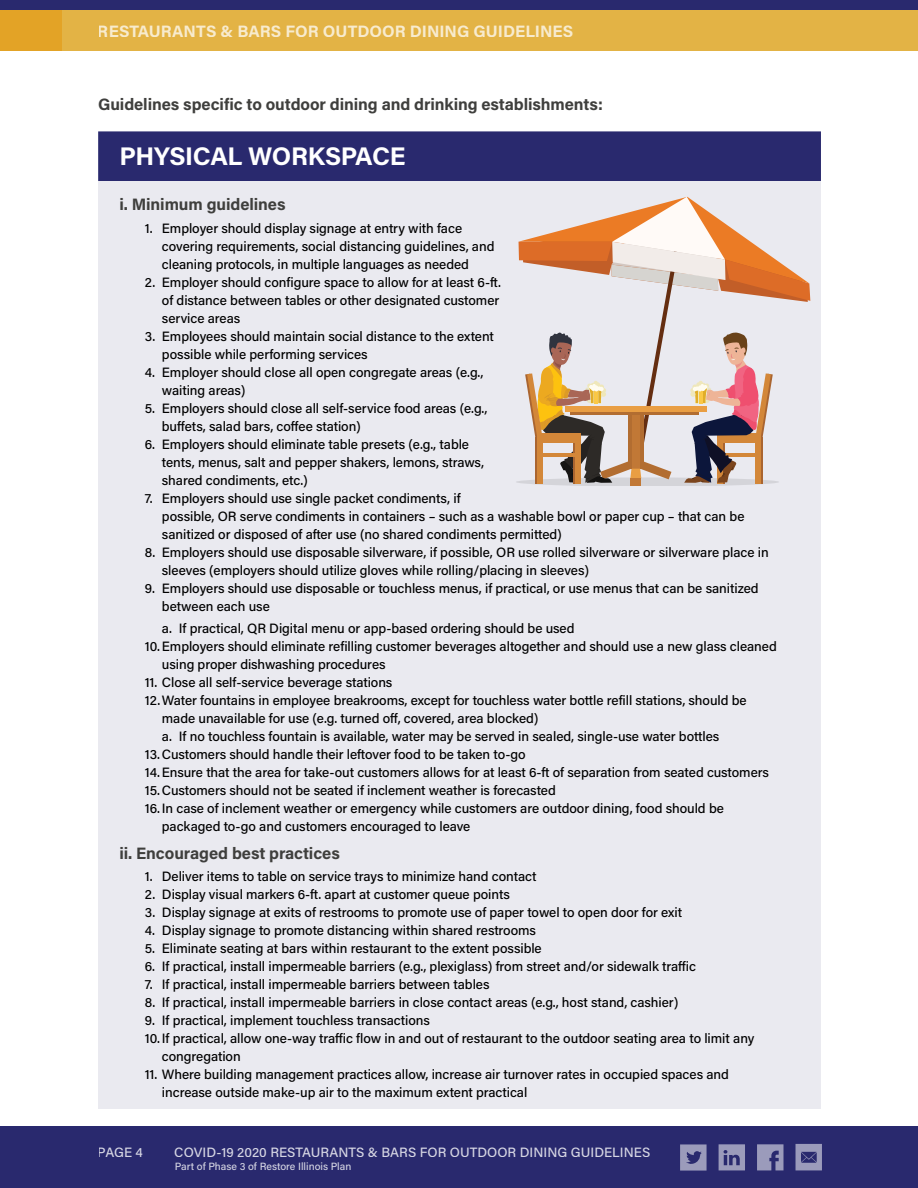
<style>
.page{position:relative;width:918px;height:1188px;background:#fff}
.page>*{position:absolute;margin:0;border:0;box-sizing:border-box;transform-origin:0 0}
.t1{font:700 25.5px "Acumin Pro";letter-spacing:-.02em;color:#fff}
.t2{font:700 16.5px "Acumin Pro";letter-spacing:-.005em;color:#3f3f3d}
.t3{font:700 16.5px "Acumin Pro";color:#fff}
.t4{font:500 13.5px/18px "Acumin Pro";letter-spacing:-.005em;color:#000}
.t5{font:500 13.5px "Acumin Pro";letter-spacing:.005em;color:#fff}
.t6{font:500 10.5px "Acumin Pro";color:#fff}
</style>
<div class="page">
<div style="left:98px;top:131px;width:723px;height:51px;background:#29296e"></div>
<div style="left:98px;top:181px;width:723px;height:34px;background:#eaeaf0"></div>
<div style="left:98px;top:210px;width:723px;height:71px;background:#eaeaf0"></div>
<div style="left:98px;top:264px;width:723px;height:71px;background:#eaeaf0"></div>
<div style="left:98px;top:318px;width:723px;height:53px;background:#eaeaf0"></div>
<div style="left:98px;top:354px;width:723px;height:53px;background:#eaeaf0"></div>
<div style="left:98px;top:390px;width:723px;height:53px;background:#eaeaf0"></div>
<div style="left:98px;top:426px;width:723px;height:71px;background:#eaeaf0"></div>
<div style="left:98px;top:480px;width:723px;height:71px;background:#eaeaf0"></div>
<div style="left:98px;top:534px;width:723px;height:53px;background:#eaeaf0"></div>
<div style="left:98px;top:570px;width:723px;height:53px;background:#eaeaf0"></div>
<div style="left:98px;top:610px;width:723px;height:35px;background:#eaeaf0"></div>
<div style="left:98px;top:628px;width:723px;height:53px;background:#eaeaf0"></div>
<div style="left:98px;top:664px;width:723px;height:35px;background:#eaeaf0"></div>
<div style="left:98px;top:682px;width:723px;height:53px;background:#eaeaf0"></div>
<div style="left:98px;top:718px;width:723px;height:35px;background:#eaeaf0"></div>
<div style="left:98px;top:736px;width:723px;height:35px;background:#eaeaf0"></div>
<div style="left:98px;top:754px;width:723px;height:35px;background:#eaeaf0"></div>
<div style="left:98px;top:772px;width:723px;height:35px;background:#eaeaf0"></div>
<div style="left:98px;top:790px;width:723px;height:53px;background:#eaeaf0"></div>
<div style="left:98px;top:830px;width:723px;height:33px;background:#eaeaf0"></div>
<div style="left:98px;top:859px;width:723px;height:34px;background:#eaeaf0"></div>
<div style="left:98px;top:877px;width:723px;height:34px;background:#eaeaf0"></div>
<div style="left:98px;top:895px;width:723px;height:34px;background:#eaeaf0"></div>
<div style="left:98px;top:913px;width:723px;height:34px;background:#eaeaf0"></div>
<div style="left:98px;top:931px;width:723px;height:34px;background:#eaeaf0"></div>
<div style="left:98px;top:949px;width:723px;height:34px;background:#eaeaf0"></div>
<div style="left:98px;top:967px;width:723px;height:34px;background:#eaeaf0"></div>
<div style="left:98px;top:985px;width:723px;height:34px;background:#eaeaf0"></div>
<div style="left:98px;top:1003px;width:723px;height:34px;background:#eaeaf0"></div>
<div style="left:98px;top:1021px;width:723px;height:52px;background:#eaeaf0"></div>
<div style="left:98px;top:1057px;width:723px;height:52px;background:#eaeaf0"></div>
<svg style="left:516px;top:477px;width:263px;height:9px"></svg>
<div style="left:630px;top:478px;width:11px;height:7px;background:#c17836"></div>
<svg style="left:519px;top:197px;width:291px;height:286px"></svg>
<div style="left:0;top:0;width:918px;height:10px;background:#29296e"></div>
<div style="left:0;top:10px;width:918px;height:41px;background:#e3b345"></div>
<div style="left:0;top:10px;width:61px;height:41px;background:#e3a326"></div>
<div style="left:0;top:1127px;width:918px;height:61px;background:#29296e"></div>
<svg style="left:680px;top:1144px;width:27px;height:27px"></svg>
<svg style="left:757px;top:1144px;width:26px;height:26px"></svg>
<svg style="left:719px;top:1144px;width:26px;height:26px"></svg>
<svg style="left:796px;top:1144px;width:26px;height:26px"></svg>
<p class="t3" style="left:98px;top:19px;width:477px">RESTAURANTS &amp; BARS FOR OUTDOOR DINING GUIDELINES</p>
<p class="t2" style="left:98px;top:93px;width:506px">Guidelines specific to outdoor dining and drinking establishments:</p>
<h1 class="t1" style="left:119px;top:139px;width:288px">PHYSICAL WORKSPACE</h1>
<p class="t2" style="left:119px;top:193px;width:168px">i. Minimum guidelines</p>
<p class="t4" style="left:162px;top:218px;width:334px;text-indent:-17px">1. Employer should display signage at entry with face covering requirements, social distancing guidelines, and cleaning protocols, in multiple languages as needed</p>
<p class="t4" style="left:162px;top:272px;width:341px;text-indent:-17px">2. Employer should configure space to allow for at least 6-ft. of distance between tables or other designated customer service areas</p>
<p class="t4" style="left:162px;top:326px;width:334px;text-indent:-17px">3. Employees should maintain social distance to the extent possible while performing services</p>
<p class="t4" style="left:162px;top:362px;width:323px;text-indent:-17px">4. Employer should close all open congregate areas (e.g., waiting areas)</p>
<p class="t4" style="left:162px;top:398px;width:327px;text-indent:-17px">5. Employers should close all self-service food areas (e.g., buffets, salad bars, coffee station)</p>
<p class="t4" style="left:162px;top:434px;width:324px;text-indent:-17px">6. Employers should eliminate table presets (e.g., table tents, menus, salt and pepper shakers, lemons, straws, shared condiments, etc.)</p>
<p class="t4" style="left:162px;top:488px;width:584px;text-indent:-17px">7. Employers should use single packet condiments, if<br>possible, OR serve condiments in containers – such as a washable bowl or paper cup – that can be sanitized or disposed of after use (no shared condiments permitted)</p>
<p class="t4" style="left:162px;top:542px;width:608px;text-indent:-17px">8. Employers should use disposable silverware, if possible, OR use rolled silverware or silverware place in sleeves (employers should utilize gloves while rolling/placing in sleeves)</p>
<p class="t4" style="left:162px;top:578px;width:598px;text-indent:-17px">9. Employers should use disposable or touchless menus, if practical, or use menus that can be sanitized between each use</p>
<p class="t4" style="left:162px;top:619px;width:414px">a. If practical, QR Digital menu or app-based ordering should be used</p>
<p class="t4" style="left:145px;top:637px;width:633px">10.Employers should eliminate refilling customer beverages altogether and should use a new glass cleaned</p>
<p class="t4" style="left:162px;top:655px;width:225px">using proper dishwashing procedures</p>
<p class="t4" style="left:145px;top:673px;width:249px">11. Close all self-service beverage stations</p>
<p class="t4" style="left:145px;top:691px;width:603px">12.Water fountains in employee breakrooms, except for touchless water bottle refill stations, should be</p>
<p class="t4" style="left:162px;top:709px;width:378px">made unavailable for use (e.g. turned off, covered, area blocked)</p>
<p class="t4" style="left:162px;top:727px;width:559px">a. If no touchless fountain is available, water may be served in sealed, single-use water bottles</p>
<p class="t4" style="left:145px;top:745px;width:382px">13.Customers should handle their leftover food to be taken to-go</p>
<p class="t4" style="left:145px;top:763px;width:626px">14.Ensure that the area for take-out customers allows for at least 6-ft of separation from seated customers</p>
<p class="t4" style="left:145px;top:781px;width:412px">15.Customers should not be seated if inclement weather is forecasted</p>
<p class="t4" style="left:145px;top:799px;width:581px">16.In case of inclement weather or emergency while customers are outdoor dining, food should be</p>
<p class="t4" style="left:162px;top:817px;width:310px">packaged to-go and customers encouraged to leave</p>
<p class="t2" style="left:119px;top:842px;width:222px">ii. Encouraged best practices</p>
<p class="t4" style="left:145px;top:867px;width:393px">1. Deliver items to table on service trays to minimize hand contact</p>
<p class="t4" style="left:145px;top:885px;width:366px">2. Display visual markers 6-ft. apart at customer queue points</p>
<p class="t4" style="left:145px;top:903px;width:539px">3. Display signage at exits of restrooms to promote use of paper towel to open door for exit</p>
<p class="t4" style="left:145px;top:921px;width:393px">4. Display signage to promote distancing within shared restrooms</p>
<p class="t4" style="left:145px;top:939px;width:398px">5. Eliminate seating at bars within restaurant to the extent possible</p>
<p class="t4" style="left:145px;top:957px;width:553px">6. If practical, install impermeable barriers (e.g., plexiglass) from street and/or sidewalk traffic</p>
<p class="t4" style="left:145px;top:975px;width:346px">7. If practical, install impermeable barriers between tables</p>
<p class="t4" style="left:145px;top:993px;width:535px">8. If practical, install impermeable barriers in close contact areas (e.g., host stand, cashier)</p>
<p class="t4" style="left:145px;top:1011px;width:286px">9. If practical, implement touchless transactions</p>
<p class="t4" style="left:162px;top:1029px;width:594px;text-indent:-17px">10. If practical, allow one-way traffic flow in and out of restaurant to the outdoor seating area to limit any congregation</p>
<p class="t4" style="left:162px;top:1065px;width:569px;text-indent:-17px">11. Where building management practices allow, increase air turnover rates in occupied spaces and increase outside make-up air to the maximum extent practical</p>
<p class="t5" style="left:98px;top:1143px;width:47px">PAGE 4</p>
<p class="t5" style="left:174px;top:1143px;width:477px">COVID-19 2020 RESTAURANTS &amp; BARS FOR OUTDOOR DINING GUIDELINES</p>
<p class="t6" style="left:175px;top:1159px;width:178px">Part of Phase 3 of Restore Illinois Plan</p>
</div>
